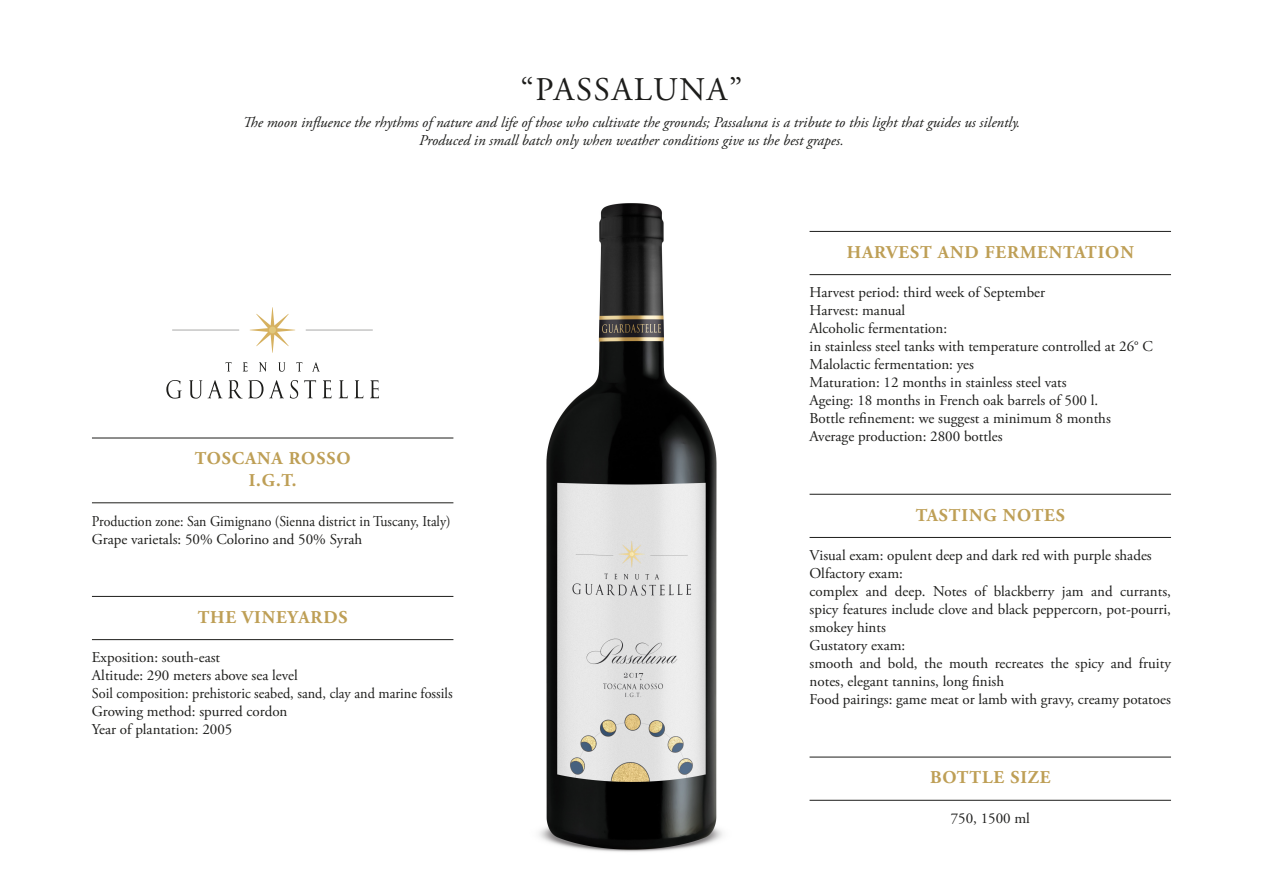
<style>
.page{position:relative;width:1263px;height:893px;background:#fff}
.page>*{position:absolute;margin:0;border:0;box-sizing:border-box;transform-origin:0 0}
.t1{font:33px "Adobe Garamond Pro";letter-spacing:.05em;color:#1d1d1b}
.t2{font:700 18px "Adobe Garamond Pro";letter-spacing:.05em;color:#be9f56}
.t3{font:15px/18px "Adobe Garamond Pro";color:#1d1d1b;text-align:justify}
.t4{font:italic 15px "Adobe Garamond Pro";color:#1d1d1b}
.t5{font:15px "Adobe Garamond Pro";color:#1d1d1b;scale:.95 1}
.t6{font:15px "Adobe Garamond Pro";color:#1d1d1b;scale:.93 1}
</style>
<div class="page">
<img style="left:539px;top:203px;width:184px;height:649px">
<svg style="left:250px;top:307px;width:45px;height:46px"></svg>
<div style="left:269px;top:327px;width:7px;height:6px;background:#e1c77b;border-radius:50%"></div>
<svg style="left:306px;top:330px;width:67px;height:1px"></svg>
<svg style="left:172px;top:330px;width:67px;height:1px"></svg>
<svg style="left:166px;top:380px;width:16px;height:19px"></svg>
<svg style="left:189px;top:380px;width:13px;height:19px"></svg>
<svg style="left:290px;top:380px;width:8px;height:19px"></svg>
<svg style="left:322px;top:380px;width:10px;height:18px"></svg>
<svg style="left:370px;top:380px;width:9px;height:18px"></svg>
<svg style="left:304px;top:380px;width:12px;height:18px"></svg>
<svg style="left:339px;top:380px;width:9px;height:18px"></svg>
<svg style="left:354px;top:380px;width:9px;height:18px"></svg>
<svg style="left:228px;top:380px;width:35px;height:18px"></svg>
<svg style="left:208px;top:380px;width:14px;height:18px"></svg>
<svg style="left:269px;top:380px;width:15px;height:18px"></svg>
<svg style="left:312px;top:362px;width:7px;height:9px"></svg>
<svg style="left:243px;top:362px;width:4px;height:9px"></svg>
<svg style="left:226px;top:362px;width:6px;height:9px"></svg>
<svg style="left:296px;top:362px;width:6px;height:9px"></svg>
<svg style="left:259px;top:362px;width:8px;height:9px"></svg>
<svg style="left:278px;top:362px;width:7px;height:10px"></svg>
<hr style="left:92px;top:438px;width:361px;height:1px;background:#1d1d1b">
<hr style="left:92px;top:503px;width:361px;height:1px;background:#1d1d1b">
<hr style="left:92px;top:596px;width:361px;height:1px;background:#1d1d1b">
<hr style="left:92px;top:639px;width:361px;height:1px;background:#1d1d1b">
<hr style="left:809px;top:231px;width:362px;height:1px;background:#1d1d1b">
<hr style="left:809px;top:274px;width:362px;height:1px;background:#1d1d1b">
<hr style="left:809px;top:494px;width:362px;height:1px;background:#1d1d1b">
<hr style="left:809px;top:537px;width:362px;height:1px;background:#1d1d1b">
<hr style="left:809px;top:757px;width:362px;height:1px;background:#1d1d1b">
<hr style="left:809px;top:800px;width:362px;height:1px;background:#1d1d1b">
<p class="t1" style="left:520px;top:70px;width:224px">“PASSALUNA”</p>
<p class="t4" style="left:243px;top:114px;width:779px">The moon influence the rhythms of nature and life of those who cultivate the grounds; Passaluna is a tribute to this light that guides us silently.</p>
<p class="t4" style="left:419px;top:132px;width:426px">Produced in small batch only when weather conditions give us the best grapes.</p>
<p class="t2" style="left:195px;top:448px;width:157px">TOSCANA ROSSO</p>
<p class="t2" style="left:249px;top:470px;width:49px">I.G.T.</p>
<p class="t6" style="left:92px;top:512px;width:387px">Production zone: San Gimignano (Sienna district in Tuscany, Italy)</p>
<p class="t3" style="left:92px;top:530px;width:272px">Grape varietals: 50% Colorino and 50% Syrah</p>
<p class="t2" style="left:198px;top:606px;width:152px">THE VINEYARDS</p>
<p class="t3" style="left:92px;top:649px;width:130px">Exposition: south-east</p>
<p class="t3" style="left:92px;top:667px;width:207px">Altitude: 290 meters above sea level</p>
<p class="t5" style="left:92px;top:685px;width:381px">Soil composition: prehistoric seabed, sand, clay and marine fossils</p>
<p class="t3" style="left:92px;top:703px;width:197px">Growing method: spurred cordon</p>
<p class="t3" style="left:92px;top:721px;width:142px">Year of plantation: 2005</p>
<p class="t2" style="left:847px;top:242px;width:289px">HARVEST AND FERMENTATION</p>
<p class="t3" style="left:809px;top:284px;width:237px">Harvest period: third week of September</p>
<p class="t3" style="left:809px;top:302px;width:97px">Harvest: manual</p>
<p class="t3" style="left:809px;top:320px;width:139px">Alcoholic fermentation:</p>
<p class="t3" style="left:809px;top:338px;width:345px">in stainless steel tanks with temperature controlled at 26° C</p>
<p class="t3" style="left:809px;top:356px;width:166px">Malolactic fermentation: yes</p>
<p class="t3" style="left:809px;top:374px;width:259px">Maturation: 12 months in stainless steel vats</p>
<p class="t3" style="left:809px;top:392px;width:290px">Ageing: 18 months in French oak barrels of 500 l.</p>
<p class="t3" style="left:809px;top:410px;width:303px">Bottle refinement: we suggest a minimum 8 months</p>
<p class="t3" style="left:809px;top:428px;width:194px">Average production: 2800 bottles</p>
<p class="t2" style="left:916px;top:504px;width:151px">TASTING NOTES</p>
<p class="t3" style="left:809px;top:547px;width:344px">Visual exam: opulent deep and dark red with purple shades</p>
<p class="t3" style="left:809px;top:565px;width:95px">Olfactory exam:</p>
<p class="t3" style="left:809px;top:583px;width:363px">complex and deep. Notes of blackberry jam and currants, spicy features include clove and black peppercorn, pot-pourri, smokey hints</p>
<p class="t3" style="left:809px;top:637px;width:97px">Gustatory exam:</p>
<p class="t3" style="left:809px;top:655px;width:363px">smooth and bold, the mouth recreates the spicy and fruity notes, elegant tannins, long finish</p>
<p class="t3" style="left:809px;top:691px;width:363px">Food pairings: game meat or lamb with gravy, creamy potatoes</p>
<p class="t2" style="left:930px;top:767px;width:122px">BOTTLE SIZE</p>
<p class="t3" style="left:951px;top:810px;width:81px">750, 1500 ml</p>
</div>
